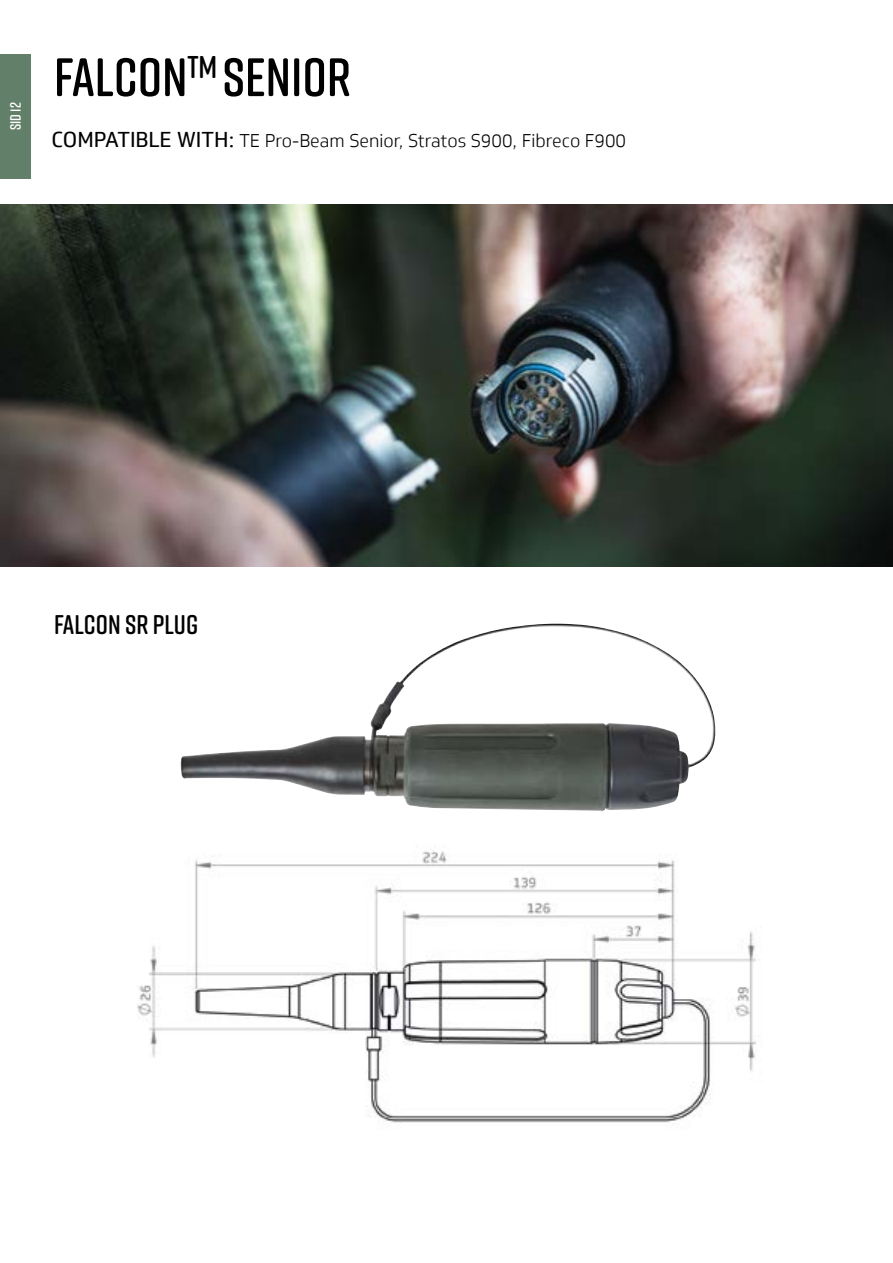
<style>
.page{position:relative;width:893px;height:1263px;background:#fff}
.page>*{position:absolute;margin:0;border:0;box-sizing:border-box;transform-origin:0 0}
.t1{font:600 54px "Rift Soft";color:#000}
.t2{font:600 27px "Rift Soft";color:#000}
.t3{font:300 18px "Soleto";color:#000}
.t4{font:600 15px "Rift Soft";color:#fff}
.s1{font-weight:400;font-size:21px}
</style>
<div class="page">
<div style="left:0;top:54px;width:30px;height:125px;background:#617f69"></div>
<img style="left:181px;top:624px;width:535px;height:188px">
<img style="left:137px;top:851px;width:620px;height:272px">
<img style="left:0;top:204px;width:893px;height:362px">
<p class="t4" style="left:5px;top:130px;width:29px;rotate:-90deg">SID 12</p>
<h1 class="t1" style="left:54px;top:39px;width:299px">FALCON<sup>TM</sup> SENIOR</h1>
<p class="t3" style="left:52px;top:130px;width:576px"><span class="s1">COMPATIBLE WITH:</span> TE Pro-Beam Senior, Stratos S900, Fibreco F900</p>
<h2 class="t2" style="left:54px;top:605px;width:146px">FALCON SR PLUG</h2>
</div>
